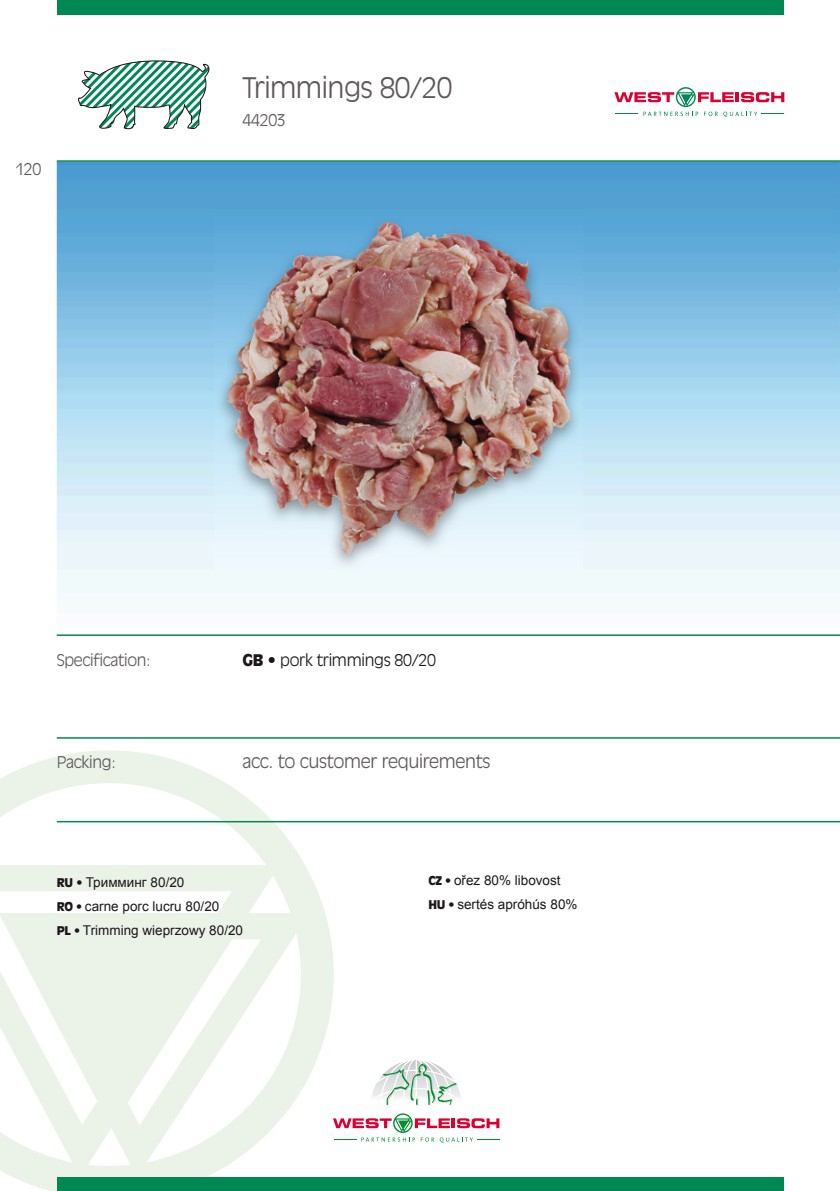
<style>
.page{position:relative;width:840px;height:1191px;background:#fff}
.page>*{position:absolute;margin:0;border:0;box-sizing:border-box;transform-origin:0 0}
.t1{font:300 28px "Antique Olive";letter-spacing:-.02em;color:#5e585a}
.t2{font:300 18px "Antique Olive";letter-spacing:-.02em;color:#5e585a}
.t3{font:300 16px "Antique Olive";letter-spacing:-.02em;color:#5e585a}
.t4{font:300 16px "Antique Olive";letter-spacing:-.02em;color:#1d171b}
.t5{font:13.6px/24px "Arial";color:#1d171b}
.s1{font-family:"Antique Olive LT";font-weight:900}
.s2{font-family:"Antique Olive LT";font-weight:900;font-size:12px}
.s3{font-family:"Antique Olive";font-weight:300;font-size:12px}
</style>
<div class="page">
<svg style="left:0;top:750px;width:333px;height:441px;fill:#ebf3e9"></svg>
<img style="left:57px;top:162px;width:782px;height:431px">
<hr style="left:57px;top:160px;width:782px;height:2px;background:#008854">
<hr style="left:57px;top:634px;width:782px;height:2px;background:#008854">
<svg style="left:333px;top:1113px;width:166px;height:29px"></svg>
<svg style="left:372px;top:1060px;width:89px;height:45px"></svg>
<div style="left:57px;top:1177px;width:726px;height:14px;background:#008854"></div>
<hr style="left:57px;top:737px;width:782px;height:1px;background:#008854">
<hr style="left:57px;top:821px;width:782px;height:1px;background:#008854">
<svg style="left:614px;top:88px;width:169px;height:29px"></svg>
<div style="left:57px;top:0;width:726px;height:15px;background:#008854"></div>
<img style="left:214px;top:216px;width:368px;height:355px">
<img style="left:253px;top:223px;width:132px;height:101px">
<svg style="left:78px;top:60px;width:131px;height:70px"></svg>
<p class="t3" style="left:15px;top:159px;width:28px">120</p>
<h1 class="t1" style="left:242px;top:71px;width:211px">Trimmings 80/20</h1>
<p class="t3" style="left:242px;top:111px;width:45px">44203</p>
<p class="t3" style="left:57px;top:651px;width:95px">Specification:</p>
<p class="t4" style="left:242px;top:651px;width:195px"><span class="s1">GB •</span> pork trimmings 80/20</p>
<p class="t3" style="left:57px;top:753px;width:61px">Packing:</p>
<h2 class="t2" style="left:242px;top:751px;width:249px">acc. to customer requirements</h2>
<p class="t5" style="left:57px;top:870px;width:188px"><span class="s2">RU •</span> Тримминг 80/20<br><span class="s2">RO</span> <span class="s3">•</span> carne porc lucru 80/20<br><span class="s2">PL</span> <span class="s3">•</span> Trimming wieprzowy 80/20</p>
<p class="t5" style="left:428px;top:868px;width:150px"><span class="s2">CZ</span> <span class="s3">•</span> ořez 80% libovost<br><span class="s2">HU</span> <span class="s3">•</span> sertés apróhús 80%</p>
</div>
